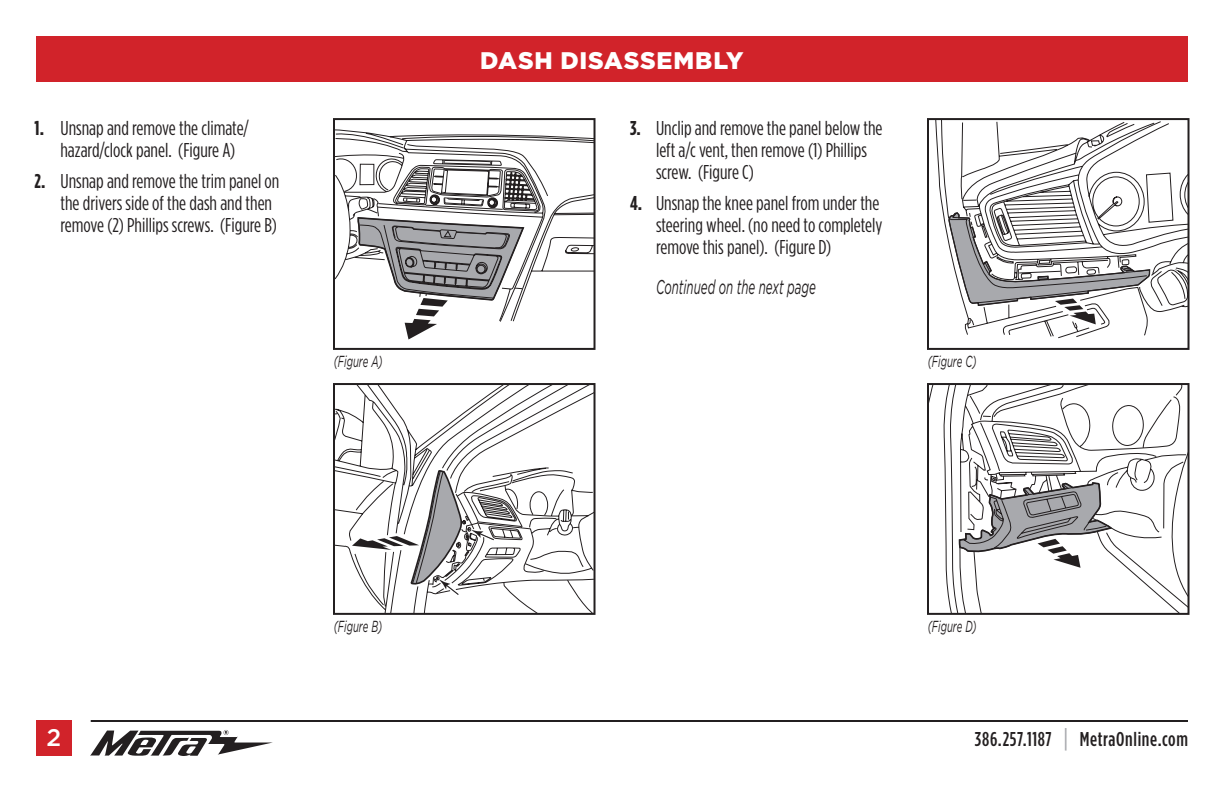
<style>
.page{position:relative;width:1224px;height:792px;background:#fff}
.page>*{position:absolute;margin:0;border:0;box-sizing:border-box;transform-origin:0 0}
.t1{font:900 24px "Gotham";letter-spacing:.03em;color:#fff}
.t2{font:500 24px "Gotham";color:#fff}
.t3{font:20px/22px "Gotham Condensed";color:#231f20}
.t4{font:500 20px "Gotham Condensed";letter-spacing:.03em;color:#231f20}
.t5{font:italic 20px "Gotham";color:#231f20;scale:.58 1}
.t6{font:italic 16px "Gotham";color:#231f20;scale:.6 1}
.s1{font-weight:700}
.s2{font-size:26px;color:#a8a9ad}
</style>
<div class="page">
<div style="left:36px;top:36px;width:1152px;height:45px;background:#d1232a"></div>
<svg style="left:90px;top:730px;width:183px;height:26px"></svg>
<hr style="left:91px;top:720px;width:1097px;height:2px;background:#231f20">
<div style="left:36px;top:720px;width:36px;height:36px;background:#d1232a"></div>
<svg style="left:336px;top:130px;width:257px;height:149px"></svg>
<svg style="left:357px;top:158px;width:186px;height:181px"></svg>
<div style="left:333px;top:118px;width:263px;height:232px;border:2px solid #231f20"></div>
<svg style="left:935px;top:121px;width:252px;height:217px"></svg>
<svg style="left:948px;top:211px;width:203px;height:113px"></svg>
<div style="left:927px;top:118px;width:263px;height:232px;border:2px solid #231f20"></div>
<svg style="left:336px;top:386px;width:257px;height:173px"></svg>
<svg style="left:352px;top:467px;width:241px;height:145px"></svg>
<div style="left:333px;top:383px;width:263px;height:232px;border:2px solid #231f20"></div>
<svg style="left:930px;top:386px;width:257px;height:226px"></svg>
<svg style="left:958px;top:481px;width:155px;height:131px"></svg>
<div style="left:927px;top:383px;width:263px;height:232px;border:2px solid #231f20"></div>
<p class="t3" style="left:60px;top:117px;width:190px;text-indent:-26px"><span class="s1">1.</span> Unsnap and remove the climate/ hazard/clock panel. (Figure A)</p>
<p class="t3" style="left:60px;top:170px;width:220px;text-indent:-26px"><span class="s1">2.</span> Unsnap and remove the trim panel on the drivers side of the dash and then remove (2) Phillips screws. (Figure B)</p>
<p class="t1" style="left:480px;top:46px;width:265px">DASH DISASSEMBLY</p>
<p class="t3" style="left:656px;top:117px;width:228px;text-indent:-26px"><span class="s1">3.</span> Unclip and remove the panel below the left a/c vent, then remove (1) Phillips screw. (Figure C)</p>
<p class="t3" style="left:656px;top:192px;width:228px;text-indent:-26px"><span class="s1">4.</span> Unsnap the knee panel from under the steering wheel. (no need to completely remove this panel). (Figure D)</p>
<p class="t5" style="left:656px;top:276px;width:277px">Continued on the next page</p>
<p class="t6" style="left:334px;top:352px;width:83px">(Figure A)</p>
<p class="t6" style="left:928px;top:352px;width:83px">(Figure C)</p>
<p class="t6" style="left:334px;top:617px;width:83px">(Figure B)</p>
<p class="t6" style="left:928px;top:617px;width:83px">(Figure D)</p>
<p class="t2" style="left:47px;top:724px;width:16px">2</p>
<p class="t4" style="left:975px;top:728px;width:215px">386.257.1187 <span class="s2">|</span> MetraOnline.com</p>
</div>
